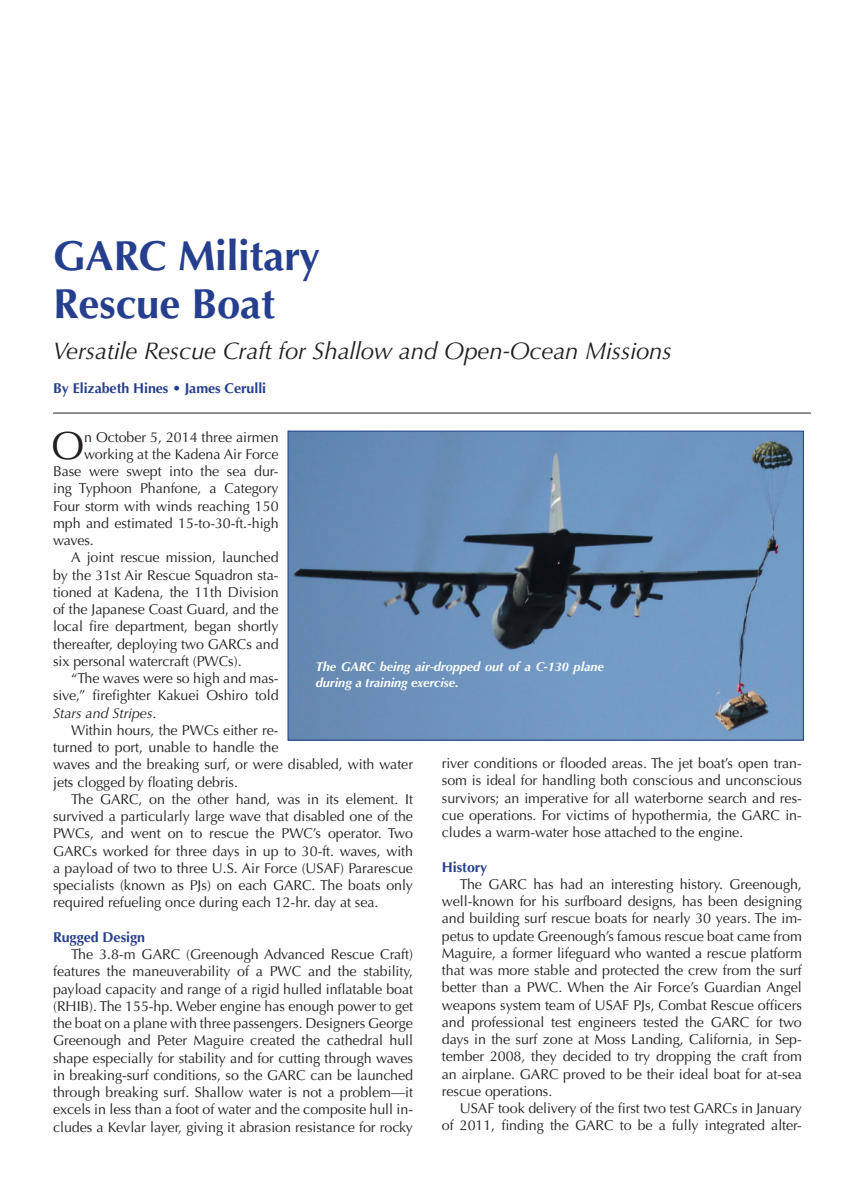
<style>
.page{position:relative;width:864px;height:1188px;background:#fff}
.page>*{position:absolute;margin:0;border:0;box-sizing:border-box;transform-origin:0 0}
.t1{font:700 42px/48px "Optima LT Std";letter-spacing:-.005em;color:#253f8e}
.t2{font:39.45px "Optima LT Std";color:#231f20}
.t3{font:italic 24px "Optima LT Std";letter-spacing:-.005em;color:#231f20}
.t4{font:14.25px/17.2px "Optima LT Std";letter-spacing:-.005em;color:#231f20;text-align:justify}
.t5{font:700 14.25px "Optima LT Std";letter-spacing:-.005em;color:#253f8e}
.t6{font:italic 14.25px "Optima LT Std";letter-spacing:-.005em;color:#231f20}
.t7{font:italic 700 12.75px/15.8px "Optima LT Std";letter-spacing:-.005em;color:#fff}
.s1{font-style:normal}
</style>
<div class="page">
<hr style="left:53px;top:413px;width:758px;height:1px;background:#231f20">
<img style="left:290px;top:433px;width:512px;height:305px">
<div style="left:288px;top:431px;width:516px;height:309px;border:1px solid #253f8e"></div>
<h1 class="t1" style="left:53px;top:233px;width:269px">GARC Military<br>Rescue Boat</h1>
<h3 class="t3" style="left:53px;top:337px;width:620px">Versatile Rescue Craft for Shallow and Open-Ocean Missions</h3>
<p class="t5" style="left:53px;top:380px;width:215px">By Elizabeth Hines • James Cerulli</p>
<h2 class="t2" style="left:51px;top:423px;width:34px">O</h2>
<p class="t4" style="left:84px;top:428px;width:196px">n October 5, 2014 three airmen</p>
<p class="t4" style="left:84px;top:446px;width:196px">working at the Kadena Air Force</p>
<p class="t4" style="left:53px;top:463px;width:227px">Base were swept into the sea dur-</p>
<p class="t4" style="left:53px;top:480px;width:227px">ing Typhoon Phanfone, a Category</p>
<p class="t4" style="left:53px;top:497px;width:227px">Four storm with winds reaching 150</p>
<p class="t4" style="left:53px;top:515px;width:227px">mph and estimated 15-to-30-ft.-high</p>
<p class="t4" style="left:53px;top:532px;width:42px">waves.</p>
<p class="t4" style="left:71px;top:549px;width:209px">A joint rescue mission, launched</p>
<p class="t4" style="left:53px;top:566px;width:227px">by the 31st Air Rescue Squadron sta-</p>
<p class="t4" style="left:53px;top:584px;width:227px">tioned at Kadena, the 11th Division</p>
<p class="t4" style="left:53px;top:601px;width:227px">of the Japanese Coast Guard, and the</p>
<p class="t4" style="left:53px;top:618px;width:227px">local fire department, began shortly</p>
<p class="t4" style="left:53px;top:635px;width:227px">thereafter, deploying two GARCs and</p>
<p class="t4" style="left:53px;top:653px;width:190px">six personal watercraft (PWCs).</p>
<p class="t4" style="left:71px;top:670px;width:209px">“The waves were so high and mas-</p>
<p class="t4" style="left:53px;top:687px;width:227px">sive,” firefighter Kakuei Oshiro told</p>
<p class="t6" style="left:53px;top:704px;width:105px">Stars and Stripes<span class="s1">.</span></p>
<p class="t4" style="left:71px;top:722px;width:209px">Within hours, the PWCs either re-</p>
<p class="t4" style="left:53px;top:739px;width:227px">turned to port, unable to handle the</p>
<p class="t4" style="left:53px;top:756px;width:362px">waves and the breaking surf, or were disabled, with water</p>
<p class="t4" style="left:53px;top:773px;width:186px">jets clogged by floating debris.</p>
<p class="t4" style="left:71px;top:791px;width:344px">The GARC, on the other hand, was in its element. It</p>
<p class="t4" style="left:53px;top:808px;width:361px">survived a particularly large wave that disabled one of the</p>
<p class="t4" style="left:53px;top:825px;width:361px">PWCs, and went on to rescue the PWC’s operator. Two</p>
<p class="t4" style="left:53px;top:842px;width:361px">GARCs worked for three days in up to 30-ft. waves, with</p>
<p class="t4" style="left:53px;top:860px;width:362px">a payload of two to three U.S. Air Force (USAF) Pararescue</p>
<p class="t4" style="left:53px;top:877px;width:362px">specialists (known as PJs) on each GARC. The boats only</p>
<p class="t4" style="left:53px;top:894px;width:327px">required refueling once during each 12-hr. day at sea.</p>
<p class="t5" style="left:53px;top:929px;width:93px">Rugged Design</p>
<p class="t4" style="left:53px;top:946px;width:362px;text-indent:18px">The 3.8-m GARC (Greenough Advanced Rescue Craft) features the maneuverability of a PWC and the stability, payload capacity and range of a rigid hulled inflatable boat (RHIB). The 155-hp. Weber engine has enough power to get the boat on a plane with three passengers. Designers George Greenough and Peter Maguire created the cathedral hull shape especially for stability and for cutting through waves in breaking-surf conditions, so the GARC can be launched through breaking surf. Shallow water is not a problem—it excels in less than a foot of water and the composite hull in&shy;cludes a Kevlar layer, giving it abrasion resistance for rocky</p>
<p class="t7" style="left:316px;top:659px;width:289px">The GARC being air-dropped out of a C-130 plane during a training exercise.</p>
<p class="t4" style="left:442px;top:755px;width:362px">river conditions or flooded areas. The jet boat’s open tran&shy;som is ideal for handling both conscious and unconscious survivors; an imperative for all waterborne search and res&shy;cue operations. For victims of hypothermia, the GARC in&shy;cludes a warm-water hose attached to the engine.</p>
<p class="t5" style="left:442px;top:859px;width:47px">History</p>
<p class="t4" style="left:442px;top:876px;width:362px;text-indent:18px">The GARC has had an interesting history. Greenough, well-known for his surfboard designs, has been designing and building surf rescue boats for nearly 30 years. The im&shy;petus to update Greenough’s famous rescue boat came from Maguire, a former lifeguard who wanted a rescue platform that was more stable and protected the crew from the surf better than a PWC. When the Air Force’s Guardian Angel weapons system team of USAF PJs, Combat Rescue officers and professional test engineers tested the GARC for two days in the surf zone at Moss Landing, California, in Sep&shy;tember 2008, they decided to try dropping the craft from an airplane. GARC proved to be their ideal boat for at-sea rescue operations.</p>
<p class="t4" style="left:442px;top:1100px;width:362px;text-align:right">USAF took delivery of the first two test GARCs in January<br>of 2011, finding the GARC to be a fully integrated alter-</p>
</div>
